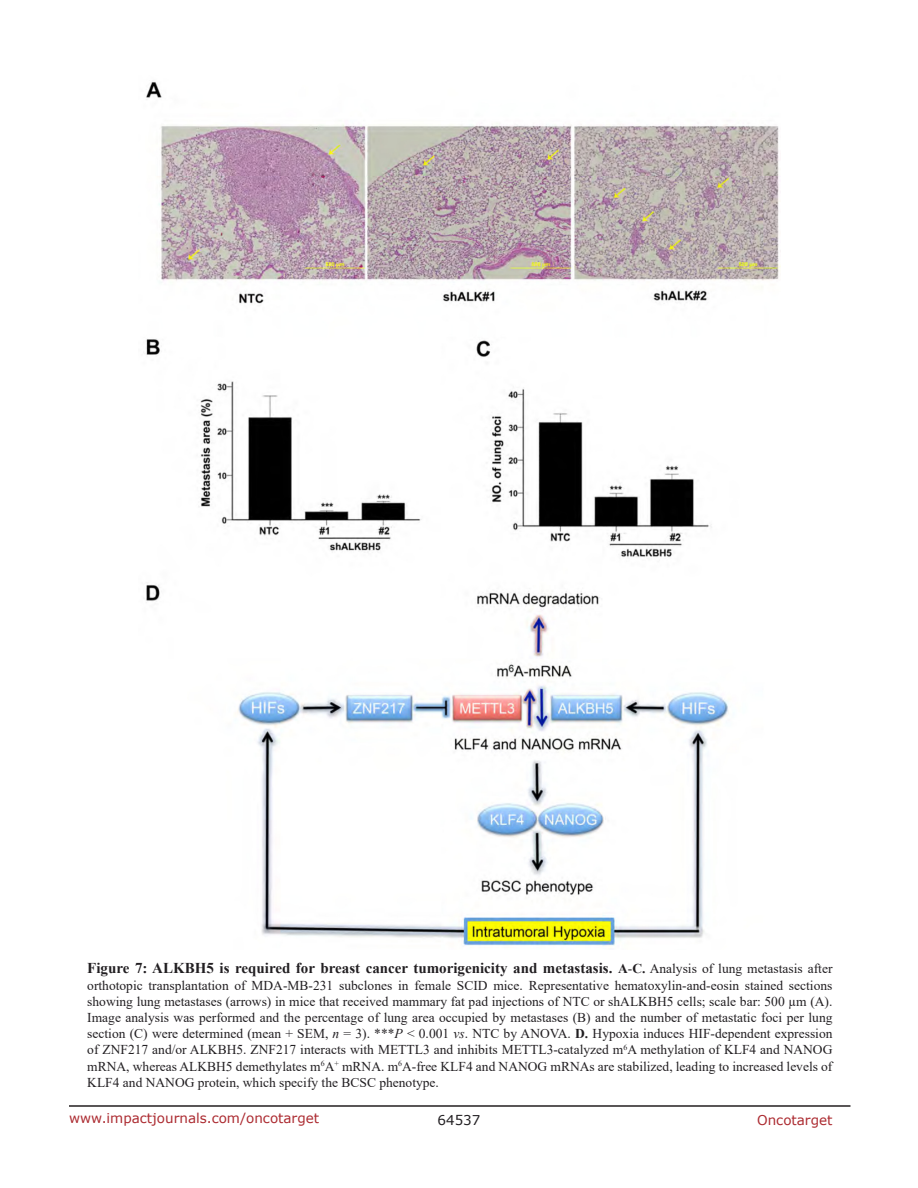
<style>
.page{position:relative;width:918px;height:1188px;background:#fff}
.page>*{position:absolute;margin:0;border:0;box-sizing:border-box;transform-origin:0 0}
.FigureText{font:700 15px "Times New Roman";color:#221f22}
.FigureText-2{font:13.5px/16.2px "Times New Roman";color:#221f22;text-align:justify}
.t1{font:13.5px "Verdana";color:#ac2b31}
.t2{font:13.5px "Verdana";color:#221f22}
.s1{font-size:13.5px}
.s2{font-weight:400;font-size:13.5px}
.s3{font-style:italic}
.s4{font-weight:700}
</style>
<div class="page">
<hr style="left:69px;top:1105px;width:781px;height:2px;background:#231f20">
<img style="left:146px;top:82px;width:635px;height:865px">
<p class="FigureText" style="left:87px;top:958px;width:747px">Figure 7: ALKBH5 is required for breast cancer tumorigenicity and metastasis. <span class="s1">A</span><span class="s2">-</span><span class="s1">C.</span> <span class="s2">Analysis of lung metastasis after</span></p>
<p class="FigureText-2" style="left:87px;top:977px;width:747px">orthotopic transplantation of MDA-MB-231 subclones in female SCID mice. Representative hematoxylin-and-eosin stained sections showing lung metastases (arrows) in mice that received mammary fat pad injections of NTC or shALKBH5 cells; scale bar: 500 µm (A).<br>Image analysis was performed and the percentage of lung area occupied by metastases (B) and the number of metastatic foci per lung section (C) were determined (mean + SEM, <span class="s3">n</span> = 3). ***<span class="s3">P</span> &lt; 0.001 <span class="s3">vs</span>. NTC by ANOVA. <span class="s4">D.</span> Hypoxia induces HIF-dependent expression of ZNF217 and/or ALKBH5. ZNF217 interacts with METTL3 and inhibits METTL3-catalyzed m<sup>6</sup>A methylation of KLF4 and NANOG mRNA, whereas ALKBH5 demethylates m<sup>6</sup>A<sup>+</sup> mRNA. m<sup>6</sup>A-free KLF4 and NANOG mRNAs are stabilized, leading to increased levels of KLF4 and NANOG protein, which specify the BCSC phenotype.</p>
<p class="t1" style="left:69px;top:1109px;width:252px">www.impactjournals.com/oncotarget</p>
<p class="t2" style="left:438px;top:1111px;width:44px">64537</p>
<p class="t1" style="left:757px;top:1111px;width:77px">Oncotarget</p>
</div>
